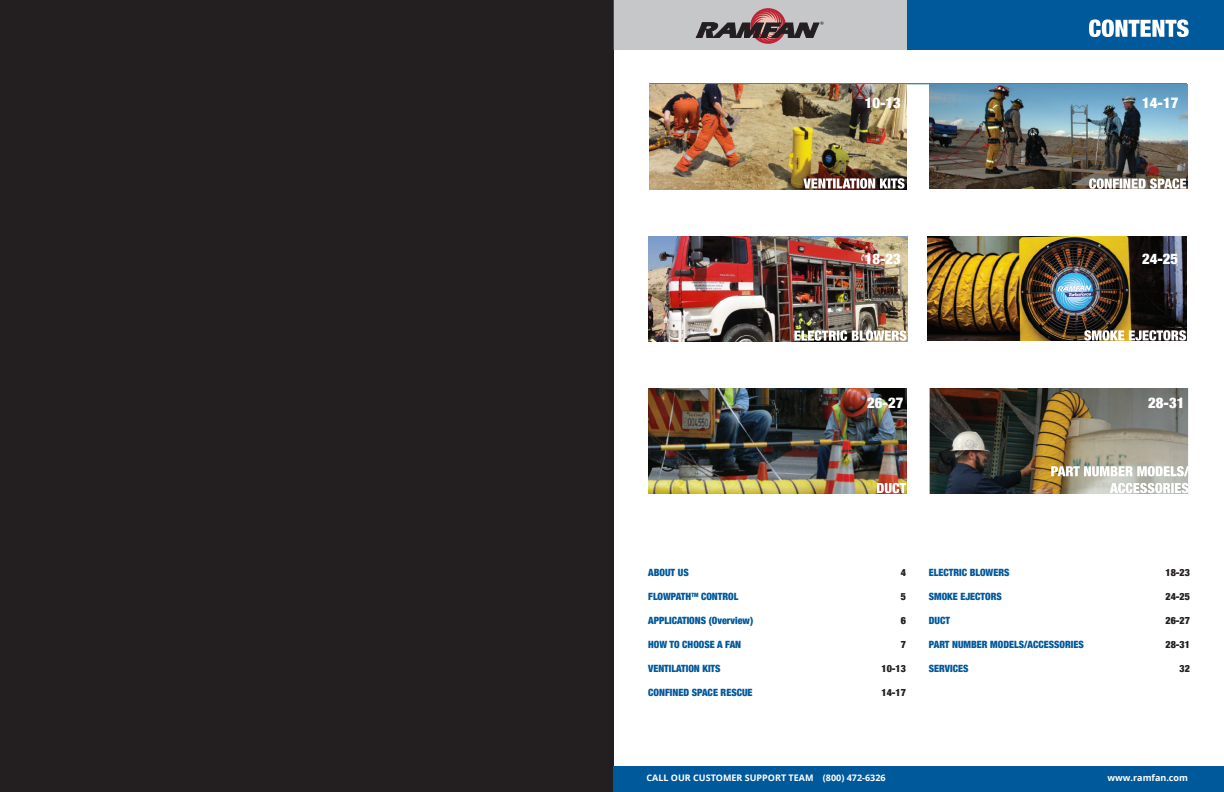
<style>
.page{position:relative;width:1224px;height:792px;background:#fff}
.page>*{position:absolute;margin:0;border:0;box-sizing:border-box;transform-origin:0 0}
.t1{font:900 condensed 14.8px "Helvetica Neue";color:#fff}
.t2{font:900 condensed 10px "Helvetica Neue";color:#00599b}
.t3{font:900 condensed 10px "Helvetica Neue";color:#231f20}
.t4{font:700 9px "Open Sans";color:#fff}
</style>
<div class="page">
<div style="left:0;top:0;width:613px;height:792px;background:#231f20"></div>
<hr style="left:649px;top:83px;width:538px;height:1px;background:#00599b">
<div style="left:613px;top:766px;width:611px;height:26px;background:#00599b"></div>
<img style="left:648px;top:237px;width:259px;height:104px">
<img style="left:928px;top:236px;width:259px;height:105px">
<img style="left:649px;top:85px;width:257px;height:104px">
<div style="left:907px;top:0;width:317px;height:50px;background:#00599b"></div>
<svg style="left:1089px;top:19px;width:100px;height:18px"></svg>
<div style="left:613px;top:0;width:294px;height:50px;background:#c6c7c8"></div>
<svg style="left:750px;top:8px;width:36px;height:36px"></svg>
<svg style="left:696px;top:10px;width:128px;height:32px"></svg>
<svg style="left:1084px;top:330px;width:102px;height:11px"></svg>
<img style="left:929px;top:84px;width:259px;height:105px">
<svg style="left:803px;top:178px;width:102px;height:11px"></svg>
<svg style="left:794px;top:330px;width:113px;height:11px"></svg>
<svg style="left:1089px;top:178px;width:97px;height:11px"></svg>
<img style="left:929px;top:389px;width:260px;height:104px">
<img style="left:648px;top:389px;width:258px;height:104px">
<svg style="left:877px;top:483px;width:29px;height:10px"></svg>
<h1 class="t1" style="left:865px;top:91px;width:38px">10-13</h1>
<h1 class="t1" style="left:1142px;top:91px;width:38px">14-17</h1>
<h1 class="t1" style="left:865px;top:247px;width:38px">18-23</h1>
<h1 class="t1" style="left:1142px;top:247px;width:38px">24-25</h1>
<h1 class="t1" style="left:867px;top:391px;width:38px">26-27</h1>
<h1 class="t1" style="left:1148px;top:391px;width:38px">28-31</h1>
<p class="t2" style="left:648px;top:564px;width:42px">ABOUT US</p>
<p class="t3" style="left:901px;top:564px;width:7px">4</p>
<p class="t2" style="left:648px;top:588px;width:92px">FLOWPATH<sup>TM</sup> CONTROL</p>
<p class="t3" style="left:901px;top:588px;width:7px">5</p>
<p class="t2" style="left:648px;top:612px;width:106px">APPLICATIONS (Overview)</p>
<p class="t3" style="left:901px;top:612px;width:7px">6</p>
<p class="t2" style="left:648px;top:636px;width:94px">HOW TO CHOOSE A FAN</p>
<p class="t3" style="left:901px;top:636px;width:7px">7</p>
<p class="t2" style="left:648px;top:660px;width:74px">VENTILATION KITS</p>
<p class="t3" style="left:882px;top:660px;width:26px">10-13</p>
<p class="t2" style="left:648px;top:684px;width:106px">CONFINED SPACE RESCUE</p>
<p class="t3" style="left:882px;top:684px;width:26px">14-17</p>
<p class="t2" style="left:929px;top:564px;width:82px">ELECTRIC BLOWERS</p>
<p class="t3" style="left:1166px;top:564px;width:26px">18-23</p>
<p class="t2" style="left:929px;top:588px;width:75px">SMOKE EJECTORS</p>
<p class="t3" style="left:1166px;top:588px;width:26px">24-25</p>
<p class="t2" style="left:929px;top:612px;width:23px">DUCT</p>
<p class="t3" style="left:1166px;top:612px;width:26px">26-27</p>
<p class="t2" style="left:929px;top:636px;width:156px">PART NUMBER MODELS/ACCESSORIES</p>
<p class="t3" style="left:1166px;top:636px;width:26px">28-31</p>
<p class="t2" style="left:929px;top:660px;width:41px">SERVICES</p>
<p class="t3" style="left:1180px;top:660px;width:12px">32</p>
<p class="t4" style="left:647px;top:772px;width:241px">CALL OUR CUSTOMER SUPPORT TEAM (800) 472-6326</p>
<p class="t4" style="left:1108px;top:772px;width:82px">www.ramfan.com</p>
</div>
